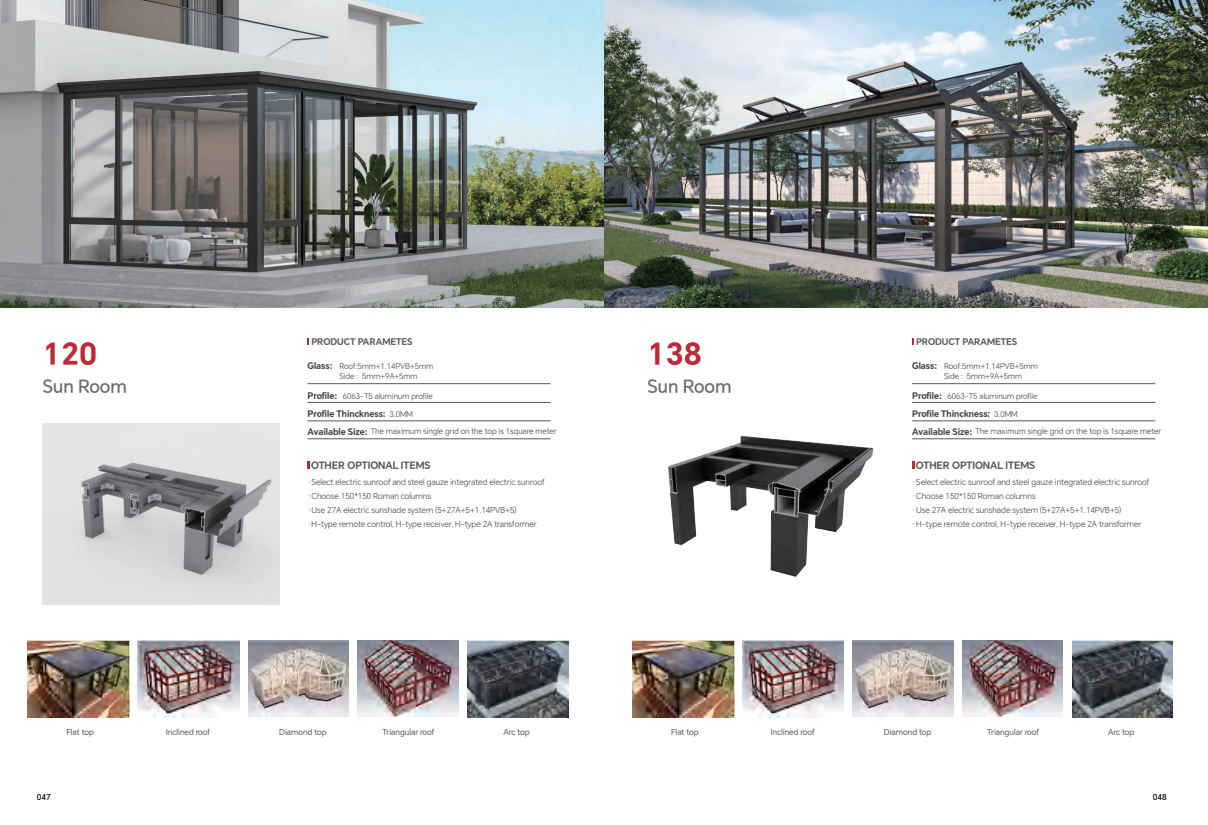
<style>
.page{position:relative;width:1208px;height:825px;background:#fff}
.page>*{position:absolute;margin:0;border:0;box-sizing:border-box;transform-origin:0 0}
.t1{font:700 30px "HONOR Sans";color:#bb2a36}
.t2{font:500 18px "HONOR Sans";color:#6c6d70}
.t3{font:700 10px "HONOR Sans";color:#57585a}
.t4{font:700 9px "HONOR Sans";color:#57585a}
.t5{font:700 8.9px "HONOR Sans";color:#3e3e3f}
.t6{font:300 8px/14px "HONOR Sans";color:#3e3e3f}
.t7{font:8px "HONOR Sans";color:#57585a}
.t8{font:500 8px "HONOR Sans";color:#000}
.t9{font:300 7.8px/10px "HONOR Sans";color:#3e3e3f}
.s1{font-weight:700;font-size:8.9px}
.s2{font-weight:300;font-size:7.8px}
.s3{color:#fff}
</style>
<div class="page">
<img style="left:0;top:0;width:1208px;height:307px">
<hr style="left:307px;top:383px;width:243px;height:1px;background:#57585a">
<hr style="left:307px;top:402px;width:243px;height:1px;background:#57585a">
<hr style="left:307px;top:439px;width:243px;height:1px;background:#57585a">
<hr style="left:307px;top:421px;width:243px;height:1px;background:#57585a">
<img style="left:43px;top:424px;width:236px;height:181px">
<img style="left:28px;top:641px;width:102px;height:76px">
<img style="left:138px;top:641px;width:101px;height:76px">
<img style="left:248px;top:641px;width:100px;height:76px">
<img style="left:358px;top:641px;width:100px;height:76px">
<img style="left:468px;top:641px;width:100px;height:76px">
<svg style="left:307px;top:339px;width:2px;height:6px"></svg>
<svg style="left:307px;top:461px;width:3px;height:7px"></svg>
<hr style="left:912px;top:383px;width:243px;height:1px;background:#57585a">
<hr style="left:912px;top:402px;width:243px;height:1px;background:#57585a">
<hr style="left:912px;top:439px;width:243px;height:1px;background:#57585a">
<hr style="left:912px;top:421px;width:243px;height:1px;background:#57585a">
<img style="left:668px;top:436px;width:206px;height:141px">
<img style="left:632px;top:641px;width:102px;height:76px">
<img style="left:742px;top:641px;width:101px;height:76px">
<img style="left:852px;top:641px;width:101px;height:76px">
<img style="left:962px;top:641px;width:101px;height:76px">
<img style="left:1072px;top:641px;width:100px;height:76px">
<svg style="left:912px;top:339px;width:2px;height:6px"></svg>
<svg style="left:912px;top:461px;width:2px;height:7px"></svg>
<h1 class="t1" style="left:43px;top:333px;width:56px">120</h1>
<h2 class="t2" style="left:43px;top:374px;width:85px">Sun Room</h2>
<p class="t4" style="left:311px;top:336px;width:102px">PRODUCT PARAMETES</p>
<p class="t9" style="left:339px;top:361px;width:95px;text-indent:-32px"><span class="s1">Glass:</span> Roof:5mm+1.14PVB+5mm<br>Side : 5mm+9A+5mm</p>
<p class="t9" style="left:308px;top:391px;width:127px"><span class="s1">Profile:</span> 6063-T5 aluminum profile</p>
<p class="t9" style="left:308px;top:426px;width:250px"><span class="s1">Available Size:</span> The maximum single grid on the top is 1square meter</p>
<p class="t5" style="left:308px;top:407px;width:107px">Profile Thinckness: <span class="s2">3.0MM</span></p>
<h1 class="t1" style="left:647px;top:333px;width:56px">138</h1>
<h2 class="t2" style="left:647px;top:374px;width:85px">Sun Room</h2>
<p class="t4" style="left:916px;top:336px;width:102px">PRODUCT PARAMETES</p>
<p class="t9" style="left:944px;top:361px;width:95px;text-indent:-32px"><span class="s1">Glass:</span> Roof:5mm+1.14PVB+5mm<br>Side : 5mm+9A+5mm</p>
<p class="t9" style="left:912px;top:391px;width:127px"><span class="s1">Profile:</span> 6063-T5 aluminum profile</p>
<p class="t9" style="left:912px;top:426px;width:250px"><span class="s1">Available Size:</span> The maximum single grid on the top is 1square meter</p>
<p class="t5" style="left:912px;top:407px;width:107px">Profile Thinckness: <span class="s2">3.0MM</span></p>
<p class="t3" style="left:311px;top:458px;width:121px">OTHER OPTIONAL ITEMS</p>
<p class="t6" style="left:308px;top:474px;width:238px">·Select electric sunroof and steel gauze integrated electric sunroof ·Choose 150*150 Roman columns<br>·Use 27A electric sunshade system (5+27A+5+1.14PVB+5) ·H-type remote control, H-type receiver, H-type 2A transformer</p>
<p class="t3" style="left:916px;top:458px;width:121px">OTHER OPTIONAL ITEMS</p>
<p class="t6" style="left:912px;top:474px;width:238px">·Select electric sunroof and steel gauze integrated electric sunroof ·Choose 150*150 Roman columns<br>·Use 27A electric sunshade system (5+27A+5+1.14PVB+5) ·H-type remote control, H-type receiver, H-type 2A transformer</p>
<p class="t7" style="left:67px;top:727px;width:29px">Flat top</p>
<p class="t7" style="left:166px;top:727px;width:45px">Inclined roof</p>
<p class="t7" style="left:279px;top:727px;width:49px">Diamond top</p>
<p class="t7" style="left:382px;top:727px;width:53px">Triangular roof</p>
<p class="t7" style="left:503px;top:727px;width:28px">Arc top</p>
<p class="t7" style="left:671px;top:727px;width:29px">Flat top</p>
<p class="t7" style="left:770px;top:727px;width:45px">Inclined roof</p>
<p class="t7" style="left:884px;top:727px;width:49px">Diamond top</p>
<p class="t7" style="left:987px;top:727px;width:53px">Triangular roof</p>
<p class="t7" style="left:1108px;top:727px;width:28px">Arc top</p>
<p class="t8" style="left:37px;top:792px;width:25px">047<span class="s3">47</span></p>
<p class="t8" style="left:1152px;top:792px;width:25px">048<span class="s3">48</span></p>
</div>
